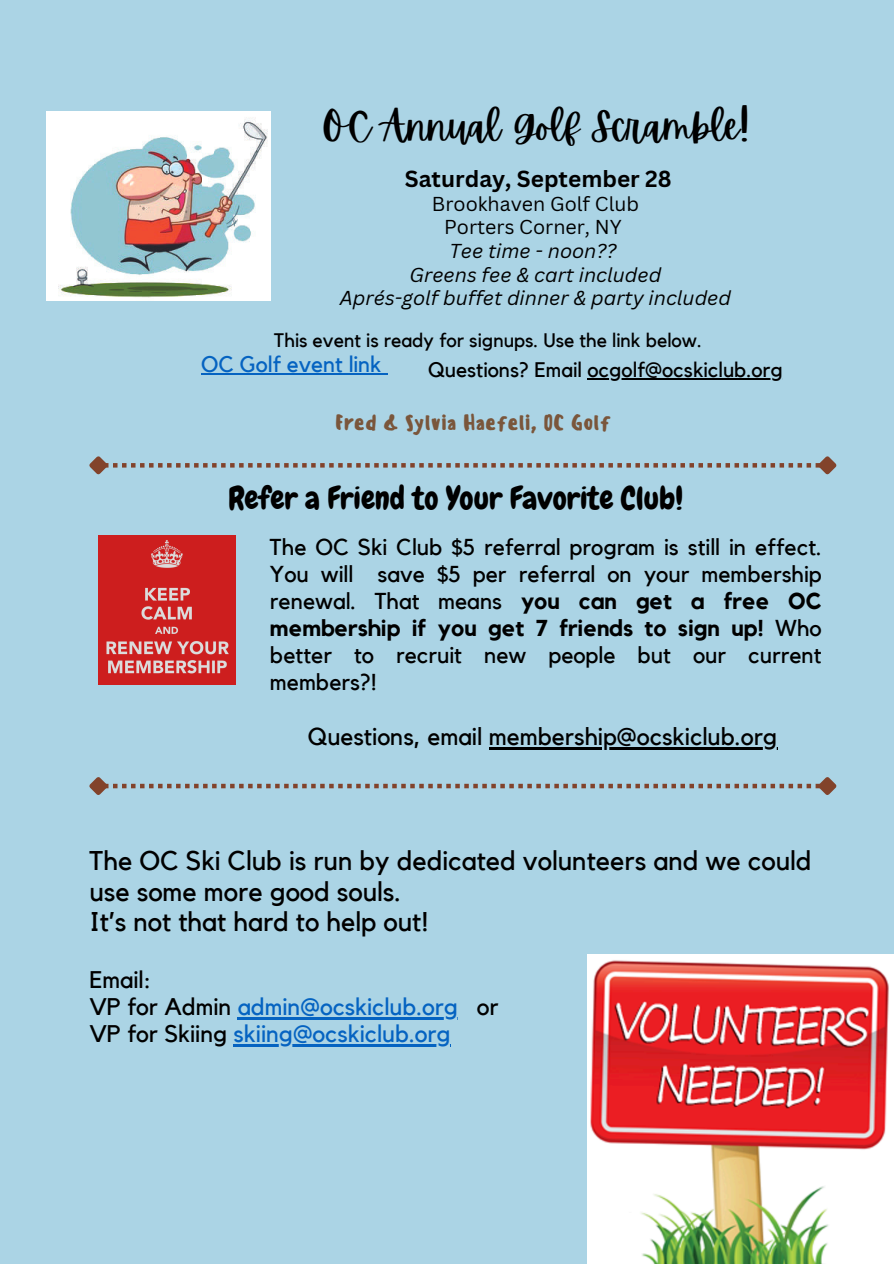
<style>
.page{position:relative;width:894px;height:1264px;background:#fff}
.page>*{position:absolute;margin:0;border:0;box-sizing:border-box;transform-origin:0 0}
.t1{font:38.1px "Apricots";color:#000}
.t2{font:31.5px "Chewy";color:#000}
.t3{font:27px/30.3px "Kollektif";color:#000}
.t4{font:24.45px "Kollektif";color:#000}
.t5{font:24px/27px "Kollektif";color:#0563c1}
.t6{font:22.95px/27px "Kollektif";color:#000;text-align:justify}
.t7{font:700 22.65px "Canva Sans";color:#000}
.t8{font:22.5px "Kollektif";color:#0563c1}
.t9{font:21px "Kollektif";color:#000}
.t10{font:500 21px "Sensei";color:#7a563b}
.t11{font:italic 19.65px "Canva Sans";color:#000}
.t12{font:19.65px "Canva Sans";color:#000}
.t13{font:19.5px "Kollektif";color:#000}
.s1{font-weight:700}
.s2{color:#000}
</style>
<div class="page">
<div style="left:0;top:0;width:893px;height:1263px;background:#abd4e5"></div>
<img style="left:98px;top:536px;width:137px;height:148px">
<img style="left:46px;top:111px;width:224px;height:189px">
<svg style="left:89px;top:777px;width:748px;height:18px"></svg>
<svg style="left:89px;top:456px;width:748px;height:19px"></svg>
<img style="left:587px;top:954px;width:306px;height:309px">
<hr style="left:488px;top:747px;width:289px;height:2px;background:#000">
<hr style="left:237px;top:1017px;width:221px;height:2px;background:#0563c1">
<hr style="left:233px;top:1044px;width:217px;height:2px;background:#0563c1">
<hr style="left:201px;top:373px;width:180px;height:2px;background:#0563c1">
<svg style="left:381px;top:373px;width:6px;height:2px"></svg>
<hr style="left:587px;top:378px;width:195px;height:1px;background:#000">
<p class="t1" style="left:321px;top:105px;width:429px">OC Annual Golf Scramble!</p>
<p class="t7" style="left:405px;top:163px;width:268px">Saturday, September 28</p>
<p class="t12" style="left:432px;top:190px;width:208px">Brookhaven Golf Club</p>
<h4 class="t12" style="left:444px;top:213px;width:179px">Porters Corner, NY</h4>
<p class="t11" style="left:449px;top:237px;width:169px">Tee time - noon??</p>
<p class="t11" style="left:409px;top:260px;width:253px">Greens fee &amp; cart included</p>
<h2 class="t11" style="left:340px;top:284px;width:393px">Aprés-golf buffet dinner &amp; party included</h2>
<h4 class="t13" style="left:274px;top:331px;width:429px">This event is ready for signups. Use the link below.</h4>
<p class="t8" style="left:201px;top:354px;width:182px">OC Golf event link</p>
<p class="t9" style="left:428px;top:360px;width:356px">Questions? Email ocgolf@ocskiclub.org</p>
<p class="t10" style="left:335px;top:409px;width:277px">Fred &amp; Sylvia Haefeli, OC Golf</p>
<h2 class="t2" style="left:228px;top:478px;width:456px">Refer a Friend to Your Favorite Club!</h2>
<p class="t6" style="left:270px;top:534px;width:553px">The OC Ski Club $5 referral program is still in effect.<br>You will save $5 per referral on your membership renewal. That means <span class="s1">you can get a free OC membership if you get 7 friends to sign up!</span> Who better to recruit new people but our current members?!</p>
<p class="t4" style="left:308px;top:725px;width:471px">Questions, email membership@ocskiclub.org</p>
<p class="t3" style="left:89px;top:846px;width:723px">The OC Ski Club is run by dedicated volunteers and we could use some more good souls.<br>It’s not that hard to help out!</p>
<h4 class="t5" style="left:89px;top:967px;width:410px"><span class="s2">Email:<br>VP for Admin</span> admin@ocskiclub.org <span class="s2">or</span></h4>
<h3 class="t5" style="left:89px;top:1021px;width:363px"><span class="s2">VP for Skiing</span> skiing@ocskiclub.org</h3>
</div>
